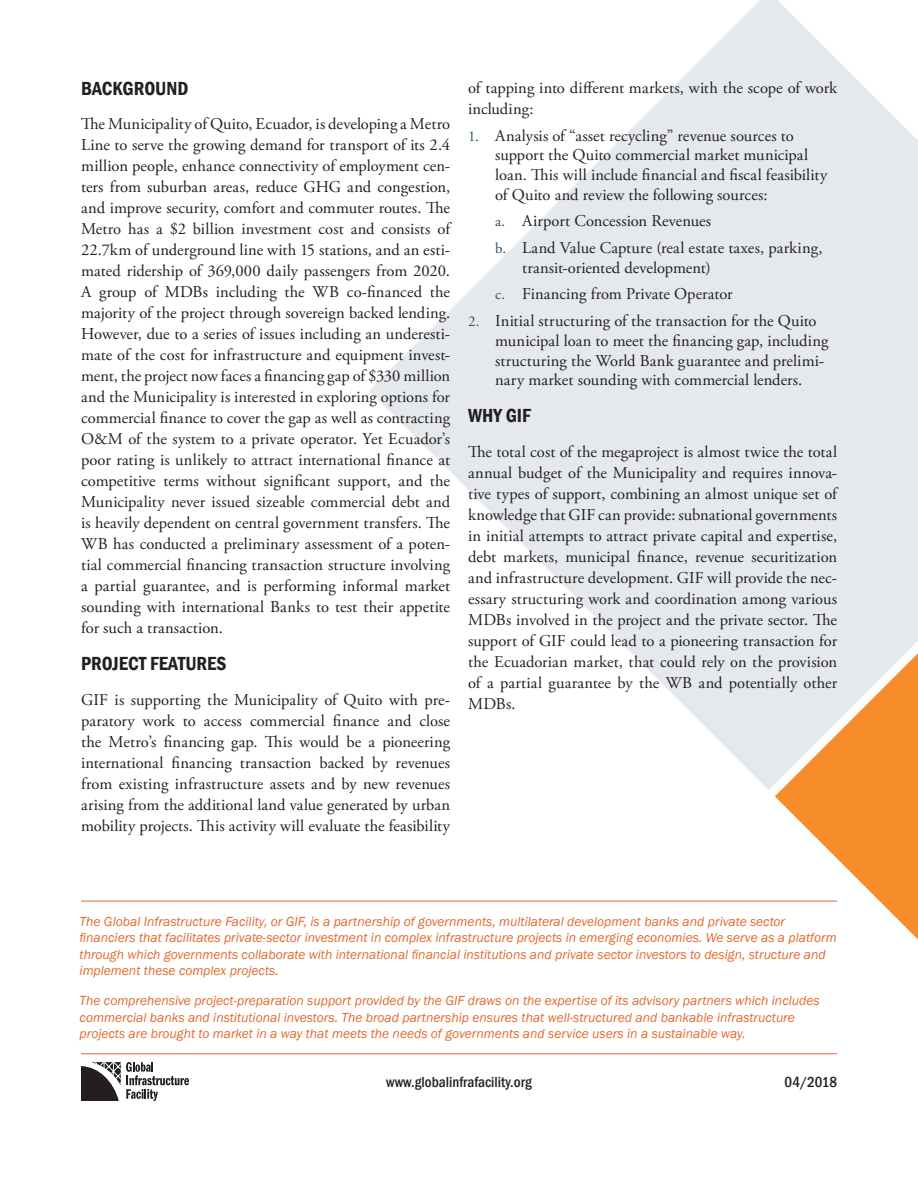
<style>
.page{position:relative;width:918px;height:1188px;background:#fff}
.page>*{position:absolute;margin:0;border:0;box-sizing:border-box;transform-origin:0 0}
.Header_1{font:600 condensed 19.5px "Franklin Gothic";color:#231f20}
.Text{font:16.5px/21px "Adobe Garamond Pro";letter-spacing:.005em;color:#231f20;text-align:justify}
.Second_Level_Bullets{font:16.5px/19.8px "Adobe Garamond Pro";color:#231f20}
.t1{font:500 condensed 15px "Franklin Gothic";color:#231f20}
.t2{font:italic 13.5px/16.5px "Franklin Gothic";color:#e16a2d}
.s1{font-size:15px;color:#25556f}
</style>
<div class="page">
<svg style="left:775px;top:790px;width:143px;height:150px;fill:#f78d28"></svg>
<svg style="left:369px;top:0;width:549px;height:790px;fill:#e6e9ec"></svg>
<hr style="left:81px;top:1053px;width:756px;height:1px;background:#e16a2d">
<hr style="left:81px;top:901px;width:756px;height:1px;background:#e16a2d">
<svg style="left:81px;top:1062px;width:108px;height:39px"></svg>
<p class="Header_1" style="left:81px;top:75px;width:109px">BACKGROUND</p>
<p class="Text" style="left:81px;top:114px;width:371px">The Municipality of Quito, Ecuador, is developing a Metro Line to serve the growing demand for transport of its 2.4 million people, enhance connectivity of employment cen&shy;ters from suburban areas, reduce GHG and congestion, and improve security, comfort and commuter routes. The Metro has a $2 billion investment cost and consists of 22.7km of underground line with 15 stations, and an esti&shy;mated ridership of 369,000 daily passengers from 2020.<br>A group of MDBs including the WB co-financed the majority of the project through sovereign backed lending.<br>However, due to a series of issues including an underesti&shy;mate of the cost for infrastructure and equipment invest&shy;ment, the project now faces a financing gap of $330 million and the Municipality is interested in exploring options for commercial finance to cover the gap as well as contracting O&amp;M of the system to a private operator. Yet Ecuador’s poor rating is unlikely to attract international finance at competitive terms without significant support, and the Municipality never issued sizeable commercial debt and is heavily dependent on central government transfers. The WB has conducted a preliminary assessment of a poten&shy;tial commercial financing transaction structure involving a partial guarantee, and is performing informal market sounding with international Banks to test their appetite for such a transaction.</p>
<p class="Header_1" style="left:81px;top:651px;width:147px">PROJECT FEATURES</p>
<p class="Text" style="left:81px;top:689px;width:371px">GIF is supporting the Municipality of Quito with pre&shy;paratory work to access commercial finance and close the Metro’s financing gap. This would be a pioneering international financing transaction backed by revenues from existing infrastructure assets and by new revenues arising from the additional land value generated by urban mobility projects. This activity will evaluate the feasibility</p>
<p class="Text" style="left:468px;top:78px;width:370px">of tapping into different markets, with the scope of work including:</p>
<p class="Text" style="left:495px;top:126px;width:334px;line-height:19.8px;text-align:left;text-indent:-27px"><span class="s1">1.</span> Analysis of “asset recycling” revenue sources to support the Quito commercial market municipal loan. This will include financial and fiscal feasibility of Quito and review the following sources:</p>
<p class="Second_Level_Bullets" style="left:495px;top:212px;width:218px"><span class="s1">a.</span> Airport Concession Revenues</p>
<p class="Second_Level_Bullets" style="left:522px;top:238px;width:302px;text-indent:-27px"><span class="s1">b.</span> Land Value Capture (real estate taxes, parking, transit-oriented development)</p>
<p class="Second_Level_Bullets" style="left:495px;top:285px;width:239px"><span class="s1">c.</span> Financing from Private Operator</p>
<p class="Text" style="left:495px;top:311px;width:335px;line-height:19.8px;text-align:left;text-indent:-27px"><span class="s1">2.</span> Initial structuring of the transaction for the Quito municipal loan to meet the financing gap, including structuring the World Bank guarantee and prelimi&shy;nary market sounding with commercial lenders.</p>
<p class="Header_1" style="left:468px;top:403px;width:64px">WHY GIF</p>
<p class="Text" style="left:468px;top:442px;width:371px">The total cost of the megaproject is almost twice the total annual budget of the Municipality and requires innova&shy;tive types of support, combining an almost unique set of knowledge that GIF can provide: subnational governments in initial attempts to attract private capital and expertise, debt markets, municipal finance, revenue securitization and infrastructure development. GIF will provide the nec&shy;essary structuring work and coordination among various MDBs involved in the project and the private sector. The support of GIF could lead to a pioneering transaction for the Ecuadorian market, that could rely on the provision of a partial guarantee by the WB and potentially other MDBs.</p>
<p class="t2" style="left:80px;top:913px;width:759px">The Global Infrastructure Facility, or GIF, is a partnership of governments, multilateral development banks and private sector financiers that facilitates private-sector investment in complex infrastructure projects in emerging economies. We serve as a platform through which governments collaborate with international financial institutions and private sector investors to design, structure and implement these complex projects.</p>
<p class="t2" style="left:80px;top:993px;width:742px">The comprehensive project-preparation support provided by the GIF draws on the expertise of its advisory partners which includes commercial banks and institutional investors. The broad partnership ensures that well-structured and bankable infrastructure projects are brought to market in a way that meets the needs of governments and service users in a sustainable way.</p>
<p class="t1" style="left:386px;top:1072px;width:147px">www.globalinfrafacility.org</p>
<p class="t1" style="left:785px;top:1072px;width:54px">04/2018</p>
</div>
